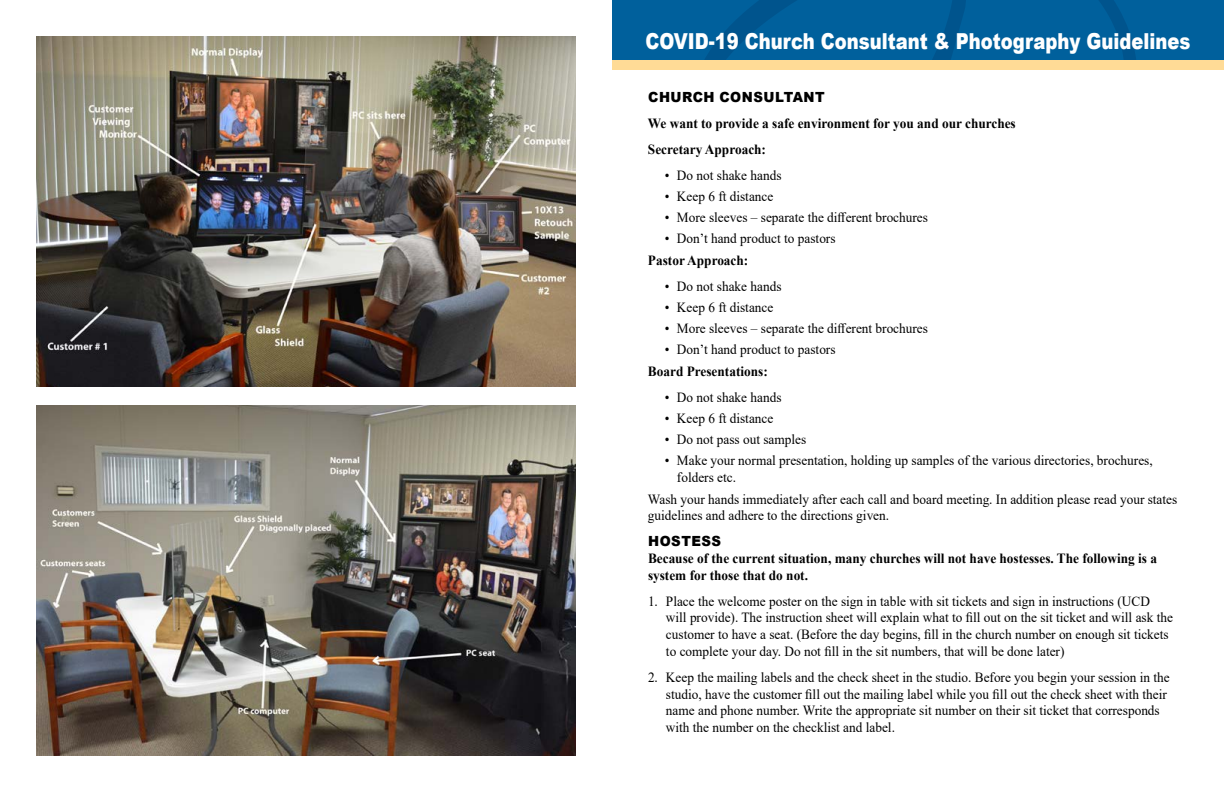
<style>
.page{position:relative;width:1224px;height:792px;background:#fff}
.page>*{position:absolute;margin:0;border:0;box-sizing:border-box;transform-origin:0 0}
.t1{font:900 22px "Arial";color:#fff;scale:.82 1}
.t2{font:14px/16.8px "Times New Roman";color:#000;scale:.95 1}
.t3{font:700 14px/25.8px "Times New Roman";color:#000;scale:.95 1}
.t4{font:900 14px "Arial";letter-spacing:.035em;color:#000;scale:.95 1}
</style>
<div class="page">
<svg style="left:612px;top:0;width:612px;height:61px;fill:#00609c"></svg>
<div style="left:612px;top:61px;width:612px;height:9px;background:#ffdb96"></div>
<img style="left:36px;top:36px;width:540px;height:351px">
<img style="left:36px;top:405px;width:540px;height:351px">
<h1 class="t1" style="left:645px;top:26px;width:666px">COVID-19 Church Consultant &amp; Photography Guidelines</h1>
<p class="t4" style="left:648px;top:87px;width:187px">Church Consultant</p>
<p class="t3" style="left:648px;top:110px;width:389px">We want to provide a safe environment for you and our churches<br>Secretary Approach:</p>
<p class="t2" style="left:665px;top:166px;width:124px">• Do not shake hands</p>
<p class="t2" style="left:665px;top:187px;width:116px">• Keep 6 ft distance</p>
<p class="t2" style="left:665px;top:209px;width:278px">• More sleeves – separate the different brochures</p>
<p class="t2" style="left:665px;top:230px;width:181px">• Don’t hand product to pastors</p>
<p class="t3" style="left:648px;top:247px;width:107px">Pastor Approach:</p>
<p class="t2" style="left:665px;top:277px;width:124px">• Do not shake hands</p>
<p class="t2" style="left:665px;top:298px;width:116px">• Keep 6 ft distance</p>
<p class="t2" style="left:665px;top:320px;width:278px">• More sleeves – separate the different brochures</p>
<p class="t2" style="left:665px;top:341px;width:181px">• Don’t hand product to pastors</p>
<p class="t3" style="left:648px;top:358px;width:128px">Board Presentations:</p>
<p class="t2" style="left:665px;top:388px;width:124px">• Do not shake hands</p>
<p class="t2" style="left:665px;top:409px;width:116px">• Keep 6 ft distance</p>
<p class="t2" style="left:665px;top:431px;width:150px">• Do not pass out samples</p>
<p class="t2" style="left:677px;top:452px;width:502px;text-indent:-12px">• Make your normal presentation, holding up samples of the various directories, brochures, folders etc.</p>
<p class="t2" style="left:648px;top:490px;width:559px">Wash your hands immediately after each call and board meeting. In addition please read your states guidelines and adhere to the directions given.</p>
<p class="t4" style="left:648px;top:531px;width:78px">Hostess</p>
<p class="t3" style="left:648px;top:549px;width:537px;line-height:16.8px">Because of the current situation, many churches will not have hostesses. The following is a system for those that do not.</p>
<p class="t2" style="left:666px;top:592px;width:535px;text-indent:-18px">1. Place the welcome poster on the sign in table with sit tickets and sign in instructions (UCD will provide). The instruction sheet will explain what to fill out on the sit ticket and will ask the customer to have a seat. (Before the day begins, fill in the church number on enough sit tickets to complete your day. Do not fill in the sit numbers, that will be done later)</p>
<p class="t2" style="left:666px;top:668px;width:532px;text-indent:-18px">2. Keep the mailing labels and the check sheet in the studio. Before you begin your session in the studio, have the customer fill out the mailing label while you fill out the check sheet with their name and phone number. Write the appropriate sit number on their sit ticket that corresponds with the number on the checklist and label.</p>
</div>
